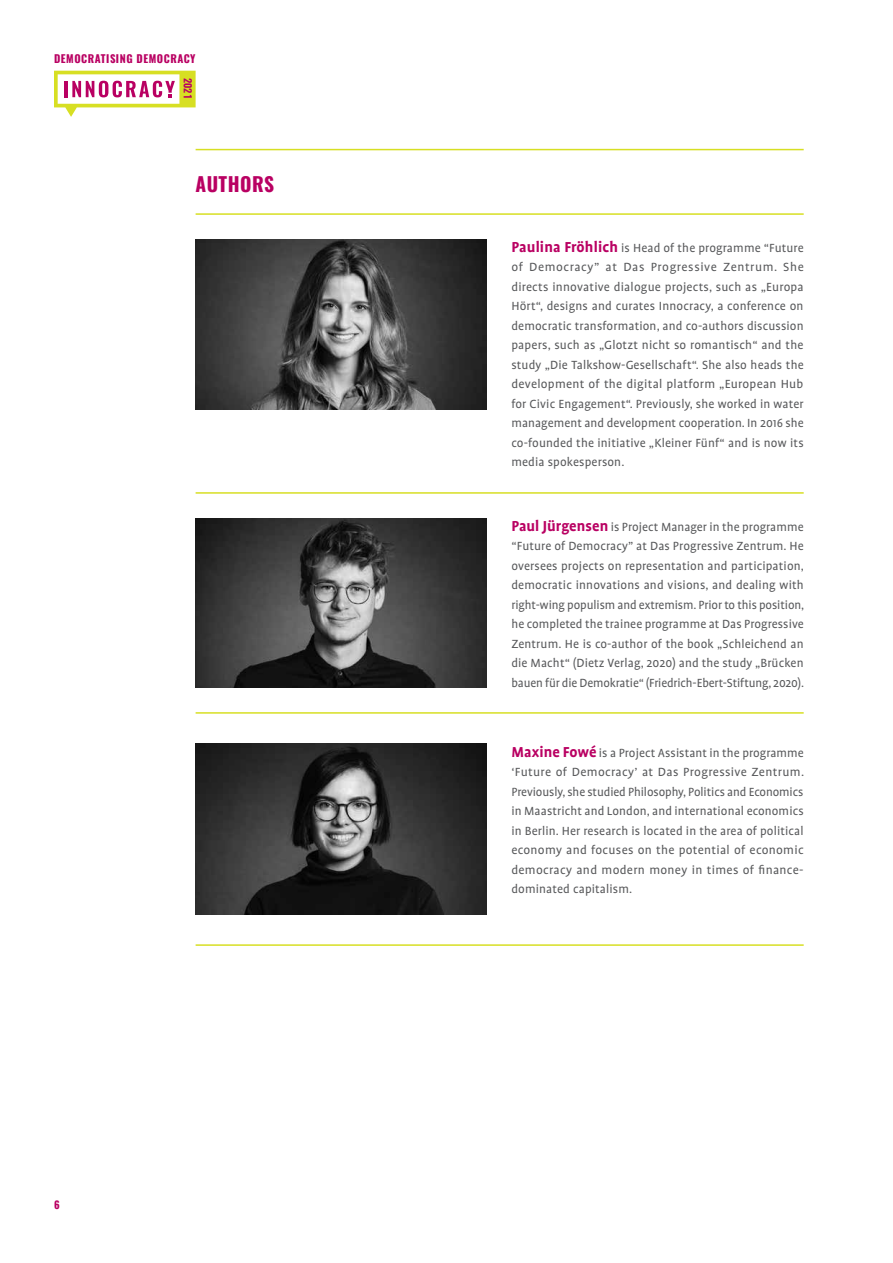
<style>
.page{position:relative;width:893px;height:1263px;background:#fff}
.page>*{position:absolute;margin:0;border:0;box-sizing:border-box;transform-origin:0 0}
.t1{font:700 19.5px "Oswald";letter-spacing:.025em;color:#b90062}
.t2{font:13.5px/19.5px "Profile Pro";letter-spacing:.01em;color:#58595b;text-align:justify}
.t3{font:700 10.8px "Oswald";letter-spacing:.05em;color:#b90062}
.t4{font:700 10.5px "Oswald";color:#b90062}
.t5{font:600 10.05px "Oswald";color:#b90062}
.s1{font-weight:700;font-size:16.5px;color:#b90062}
</style>
<div class="page">
<svg style="left:54px;top:71px;width:142px;height:46px"></svg>
<img style="left:196px;top:744px;width:290px;height:170px">
<hr style="left:196px;top:492px;width:608px;height:2px;background:#d7df23">
<hr style="left:196px;top:213px;width:608px;height:2px;background:#d7df23">
<hr style="left:196px;top:149px;width:608px;height:1px;background:#d7df23">
<img style="left:196px;top:239px;width:290px;height:170px">
<hr style="left:196px;top:712px;width:608px;height:2px;background:#d7df23">
<hr style="left:196px;top:944px;width:608px;height:2px;background:#d7df23">
<img style="left:196px;top:518px;width:290px;height:170px">
<p class="t3" style="left:54px;top:49px;width:143px">DEMOCRATISING DEMOCRACY</p>
<p class="t5" style="left:195px;top:78px;width:22px;rotate:90deg">2021</p>
<h1 class="t1" style="left:196px;top:166px;width:80px">AUTHORS</h1>
<p class="t4" style="left:54px;top:1195px;width:7px">6</p>
<p class="t2" style="left:511px;top:239px;width:294px"><span class="s1">Paulina Fröhlich</span> is Head of the programme “Future of Democracy” at Das Progressive Zentrum. She directs innovative dialogue projects, such as „Europa Hört“, designs and curates Innocracy, a conference on democratic transformation, and co-authors discussion papers, such as „Glotzt nicht so romantisch“ and the study „Die Talkshow-Gesellschaft“. She also heads the development of the digital platform „European Hub for Civic Engagement“. Previously, she worked in water management and development cooperation. In 2016 she co-founded the initiative „Kleiner Fünf“ and is now its media spokesperson.</p>
<p class="t2" style="left:511px;top:517px;width:294px"><span class="s1">Paul Jürgensen</span> is Project Manager in the programme “Future of Democracy” at Das Progressive Zentrum. He oversees projects on representation and participation, democratic innovations and visions, and dealing with right-wing populism and extremism. Prior to this position, he completed the trainee programme at Das Progressive Zentrum. He is co-author of the book „Schleichend an die Macht“ (Dietz Verlag, 2020) and the study „Brücken bauen für die Demokratie“ (Friedrich-Ebert-Stiftung, 2020).</p>
<p class="t2" style="left:511px;top:743px;width:294px"><span class="s1">Maxine Fowé</span> is a Project Assistant in the programme ‘Future of Democracy’ at Das Progressive Zentrum.<br>Previously, she studied Philosophy, Politics and Economics in Maastricht and London, and international economics in Berlin. Her research is located in the area of political economy and focuses on the potential of economic democracy and modern money in times of finance&shy;dominated capitalism.</p>
</div>
